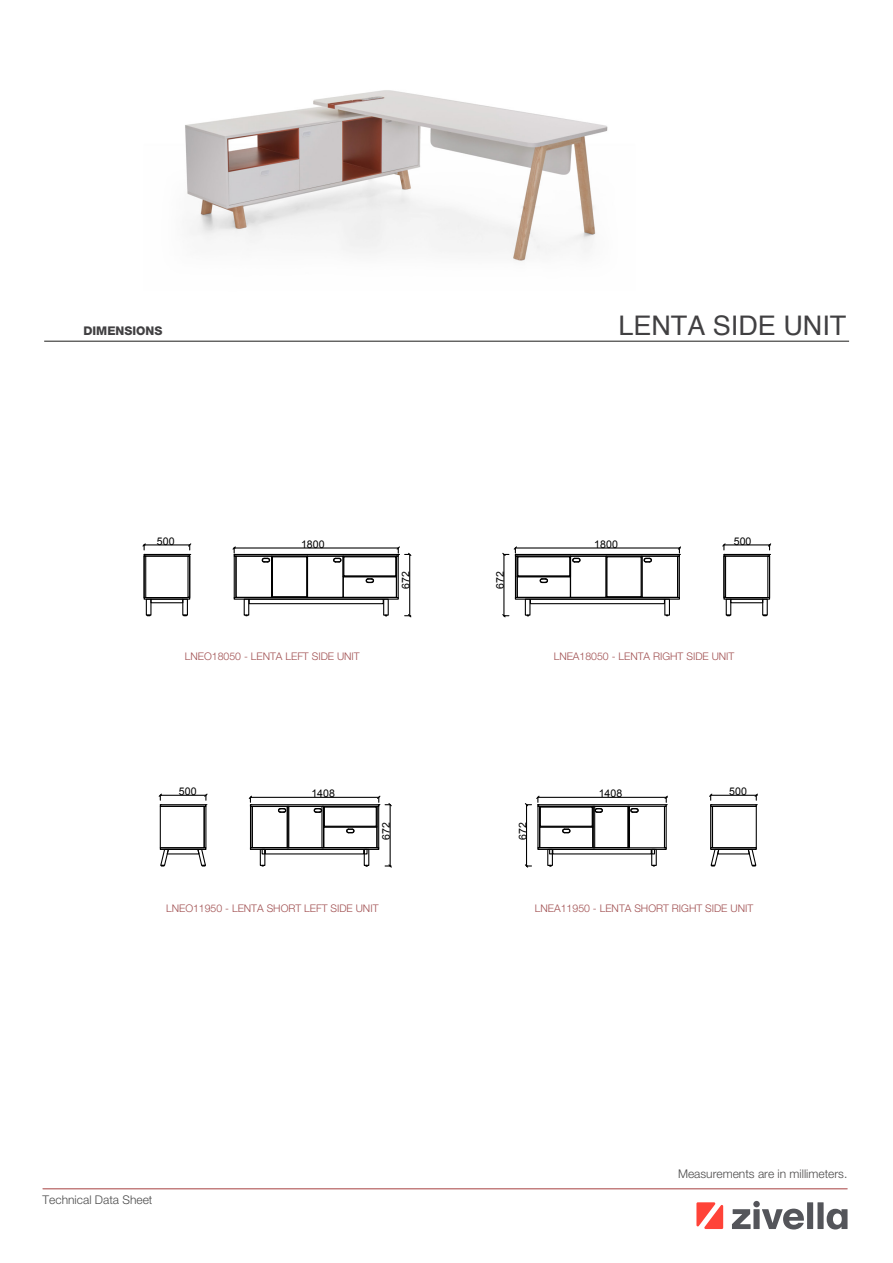
<style>
.page{position:relative;width:893px;height:1263px;background:#fff}
.page>*{position:absolute;margin:0;border:0;box-sizing:border-box;transform-origin:0 0}
.t1{font:27px "Helvetica";color:#414042}
.t2{font:300 12px "Helvetica Neue LT Pro";color:#4d4c4c}
.t3{font:300 12px "Helvetica Neue LT Pro";color:#4c4c4c}
.t4{font:800 12px "Helvetica Neue LT Pro";color:#414042}
.t5{font:10.65px "Arial";letter-spacing:.005em;color:#000}
.t6{font:300 10.5px "Helvetica Neue LT Pro";color:#a04f50}
</style>
<div class="page">
<img style="left:185px;top:90px;width:423px;height:171px">
<hr style="left:44px;top:341px;width:805px;height:1px;background:#1d1d1b">
<hr style="left:43px;top:1188px;width:804px;height:1px;background:#b05050">
<svg style="left:732px;top:1209px;width:19px;height:20px"></svg>
<div style="left:753px;top:1209px;width:7px;height:20px;background:#54555a"></div>
<div style="left:753px;top:1201px;width:7px;height:6px;background:#54555a;border-radius:50%"></div>
<svg style="left:762px;top:1208px;width:42px;height:21px"></svg>
<div style="left:807px;top:1202px;width:6px;height:27px;background:#54555a"></div>
<div style="left:817px;top:1202px;width:7px;height:27px;background:#54555a"></div>
<svg style="left:827px;top:1209px;width:20px;height:20px"></svg>
<svg style="left:696px;top:1202px;width:27px;height:27px"></svg>
<hr style="left:711px;top:795px;width:45px;height:1px;background:#000">
<svg style="left:709px;top:793px;width:4px;height:8px"></svg>
<svg style="left:754px;top:793px;width:4px;height:12px"></svg>
<hr style="left:526px;top:805px;width:1px;height:61px;background:#000">
<svg style="left:525px;top:863px;width:6px;height:5px"></svg>
<div style="left:547px;top:849px;width:6px;height:17px;border:1px solid #000"></div>
<div style="left:651px;top:849px;width:6px;height:17px;border:1px solid #000"></div>
<svg style="left:549px;top:850px;width:3px;height:4px"></svg>
<svg style="left:652px;top:850px;width:3px;height:4px"></svg>
<svg style="left:710px;top:850px;width:47px;height:16px"></svg>
<div style="left:712px;top:806px;width:45px;height:42px;border:1px solid #000"></div>
<svg style="left:562px;top:828px;width:9px;height:6px"></svg>
<svg style="left:630px;top:808px;width:9px;height:5px"></svg>
<div style="left:343px;top:576px;width:54px;height:22px;border:1px solid #000"></div>
<hr style="left:234px;top:547px;width:164px;height:1px;background:#000">
<svg style="left:232px;top:546px;width:5px;height:9px"></svg>
<div style="left:144px;top:554px;width:46px;height:3px;border:1px solid #000"></div>
<div style="left:144px;top:555px;width:46px;height:43px;border:1px solid #000"></div>
<div style="left:144px;top:555px;width:2px;height:43px;border:1px solid #000"></div>
<div style="left:187px;top:556px;width:3px;height:42px;border:1px solid #000"></div>
<hr style="left:144px;top:544px;width:46px;height:1px;background:#000">
<svg style="left:187px;top:543px;width:5px;height:12px"></svg>
<svg style="left:142px;top:543px;width:5px;height:12px"></svg>
<div style="left:182px;top:599px;width:6px;height:17px;border:1px solid #000"></div>
<div style="left:146px;top:599px;width:5px;height:17px;border:1px solid #000"></div>
<div style="left:150px;top:599px;width:33px;height:4px;border:1px solid #000"></div>
<hr style="left:409px;top:554px;width:1px;height:62px;background:#000">
<svg style="left:394px;top:546px;width:18px;height:12px"></svg>
<svg style="left:405px;top:613px;width:7px;height:5px"></svg>
<div style="left:383px;top:599px;width:6px;height:17px;border:1px solid #000"></div>
<div style="left:244px;top:599px;width:5px;height:17px;border:1px solid #000"></div>
<div style="left:249px;top:599px;width:135px;height:5px;border:1px solid #000"></div>
<svg style="left:365px;top:577px;width:10px;height:7px"></svg>
<svg style="left:333px;top:557px;width:12px;height:6px"></svg>
<svg style="left:261px;top:558px;width:9px;height:5px"></svg>
<div style="left:250px;top:804px;width:129px;height:3px;border:1px solid #000"></div>
<div style="left:250px;top:806px;width:3px;height:42px;border:1px solid #000"></div>
<div style="left:376px;top:806px;width:3px;height:42px;border:1px solid #000"></div>
<div style="left:250px;top:847px;width:129px;height:3px;border:1px solid #000"></div>
<div style="left:252px;top:806px;width:36px;height:42px;border:1px solid #000"></div>
<div style="left:287px;top:806px;width:37px;height:42px;border:1px solid #000"></div>
<div style="left:323px;top:806px;width:55px;height:21px;border:1px solid #000"></div>
<div style="left:324px;top:806px;width:53px;height:21px;border:1px solid #000"></div>
<div style="left:323px;top:826px;width:54px;height:22px;border:1px solid #000"></div>
<hr style="left:250px;top:797px;width:129px;height:1px;background:#000">
<svg style="left:248px;top:795px;width:5px;height:10px"></svg>
<div style="left:160px;top:804px;width:46px;height:3px;border:1px solid #000"></div>
<hr style="left:160px;top:795px;width:46px;height:1px;background:#000">
<svg style="left:203px;top:793px;width:5px;height:12px"></svg>
<svg style="left:158px;top:793px;width:5px;height:12px"></svg>
<hr style="left:390px;top:805px;width:1px;height:61px;background:#000">
<svg style="left:375px;top:795px;width:17px;height:14px"></svg>
<svg style="left:385px;top:863px;width:7px;height:5px"></svg>
<div style="left:364px;top:849px;width:5px;height:17px;border:1px solid #000"></div>
<div style="left:260px;top:849px;width:5px;height:17px;border:1px solid #000"></div>
<svg style="left:364px;top:849px;width:4px;height:5px"></svg>
<svg style="left:262px;top:849px;width:3px;height:5px"></svg>
<div style="left:265px;top:849px;width:99px;height:5px;border:1px solid #000"></div>
<svg style="left:159px;top:848px;width:48px;height:18px"></svg>
<div style="left:160px;top:806px;width:45px;height:42px;border:1px solid #000"></div>
<svg style="left:346px;top:828px;width:9px;height:6px"></svg>
<svg style="left:313px;top:805px;width:13px;height:8px"></svg>
<svg style="left:277px;top:807px;width:10px;height:6px"></svg>
<div style="left:234px;top:554px;width:165px;height:3px;border:1px solid #000"></div>
<div style="left:234px;top:555px;width:2px;height:43px;border:1px solid #000"></div>
<div style="left:396px;top:555px;width:3px;height:43px;border:1px solid #000"></div>
<div style="left:234px;top:597px;width:165px;height:3px;border:1px solid #000"></div>
<div style="left:236px;top:556px;width:36px;height:42px;border:1px solid #000"></div>
<div style="left:271px;top:556px;width:37px;height:42px;border:1px solid #000"></div>
<div style="left:515px;top:554px;width:165px;height:3px;border:1px solid #000"></div>
<div style="left:677px;top:555px;width:3px;height:43px;border:1px solid #000"></div>
<div style="left:515px;top:555px;width:3px;height:43px;border:1px solid #000"></div>
<div style="left:642px;top:556px;width:36px;height:42px;border:1px solid #000"></div>
<div style="left:606px;top:556px;width:36px;height:42px;border:1px solid #000"></div>
<div style="left:606px;top:556px;width:36px;height:41px;border:1px solid #000"></div>
<svg style="left:640px;top:595px;width:3px;height:4px"></svg>
<div style="left:570px;top:556px;width:37px;height:42px;border:1px solid #000"></div>
<div style="left:517px;top:556px;width:54px;height:21px;border:1px solid #000"></div>
<div style="left:517px;top:556px;width:53px;height:20px;border:1px solid #000"></div>
<div style="left:517px;top:576px;width:54px;height:22px;border:1px solid #000"></div>
<hr style="left:515px;top:547px;width:164px;height:1px;background:#000">
<svg style="left:677px;top:546px;width:4px;height:9px"></svg>
<div style="left:723px;top:554px;width:47px;height:3px;border:1px solid #000"></div>
<div style="left:723px;top:555px;width:47px;height:43px;border:1px solid #000"></div>
<div style="left:767px;top:555px;width:3px;height:43px;border:1px solid #000"></div>
<div style="left:723px;top:556px;width:3px;height:42px;border:1px solid #000"></div>
<hr style="left:724px;top:544px;width:45px;height:1px;background:#000">
<svg style="left:722px;top:543px;width:5px;height:12px"></svg>
<svg style="left:767px;top:543px;width:5px;height:12px"></svg>
<div style="left:726px;top:599px;width:5px;height:17px;border:1px solid #000"></div>
<div style="left:762px;top:599px;width:6px;height:17px;border:1px solid #000"></div>
<div style="left:730px;top:599px;width:33px;height:4px;border:1px solid #000"></div>
<hr style="left:503px;top:554px;width:1px;height:62px;background:#000">
<svg style="left:502px;top:546px;width:17px;height:12px"></svg>
<svg style="left:502px;top:613px;width:7px;height:5px"></svg>
<div style="left:525px;top:599px;width:5px;height:17px;border:1px solid #000"></div>
<div style="left:664px;top:599px;width:6px;height:17px;border:1px solid #000"></div>
<div style="left:530px;top:599px;width:135px;height:5px;border:1px solid #000"></div>
<svg style="left:539px;top:577px;width:10px;height:7px"></svg>
<svg style="left:568px;top:555px;width:13px;height:8px"></svg>
<svg style="left:640px;top:555px;width:13px;height:8px"></svg>
<div style="left:537px;top:804px;width:130px;height:3px;border:1px solid #000"></div>
<div style="left:664px;top:806px;width:3px;height:42px;border:1px solid #000"></div>
<div style="left:537px;top:847px;width:130px;height:3px;border:1px solid #000"></div>
<div style="left:627px;top:806px;width:3px;height:42px;border:1px solid #000"></div>
<div style="left:592px;top:806px;width:37px;height:42px;border:1px solid #000"></div>
<div style="left:592px;top:806px;width:3px;height:42px;border:1px solid #000"></div>
<div style="left:539px;top:806px;width:54px;height:21px;border:1px solid #000"></div>
<div style="left:540px;top:806px;width:53px;height:21px;border:1px solid #000"></div>
<svg style="left:591px;top:805px;width:12px;height:8px"></svg>
<div style="left:539px;top:826px;width:54px;height:22px;border:1px solid #000"></div>
<hr style="left:538px;top:797px;width:128px;height:1px;background:#000">
<svg style="left:524px;top:795px;width:18px;height:14px"></svg>
<svg style="left:663px;top:795px;width:5px;height:10px"></svg>
<div style="left:710px;top:804px;width:47px;height:3px;border:1px solid #000"></div>
<div style="left:710px;top:847px;width:47px;height:3px;border:1px solid #000"></div>
<div style="left:710px;top:806px;width:3px;height:42px;border:1px solid #000"></div>
<p class="t4" style="left:83px;top:324px;width:81px">DIMENSIONS</p>
<h1 class="t1" style="left:618px;top:305px;width:230px">LENTA SIDE UNIT</h1>
<p class="t5" style="left:157px;top:534px;width:19px">500</p>
<p class="t5" style="left:301px;top:537px;width:25px">1800</p>
<p class="t5" style="left:399px;top:589px;width:19px;rotate:-90deg">672</p>
<p class="t5" style="left:493px;top:589px;width:19px;rotate:-90deg">672</p>
<p class="t5" style="left:594px;top:537px;width:25px">1800</p>
<p class="t5" style="left:734px;top:534px;width:19px">500</p>
<p class="t6" style="left:185px;top:650px;width:176px">LNEO18050 - LENTA LEFT SIDE UNIT</p>
<p class="t6" style="left:554px;top:650px;width:182px">LNEA18050 - LENTA RIGHT SIDE UNIT</p>
<p class="t5" style="left:179px;top:784px;width:19px">500</p>
<p class="t5" style="left:311px;top:786px;width:25px">1408</p>
<p class="t5" style="left:379px;top:839px;width:19px;rotate:-90deg">672</p>
<p class="t5" style="left:516px;top:839px;width:19px;rotate:-90deg">672</p>
<p class="t5" style="left:599px;top:786px;width:25px">1408</p>
<p class="t5" style="left:729px;top:784px;width:19px">500</p>
<p class="t6" style="left:166px;top:902px;width:214px">LNEO11950 - LENTA SHORT LEFT SIDE UNIT</p>
<p class="t6" style="left:535px;top:902px;width:220px">LNEA11950 - LENTA SHORT RIGHT SIDE UNIT</p>
<p class="t3" style="left:43px;top:1193px;width:111px">Technical Data Sheet</p>
<p class="t2" style="left:678px;top:1167px;width:171px">Measurements are in millimeters.</p>
</div>
